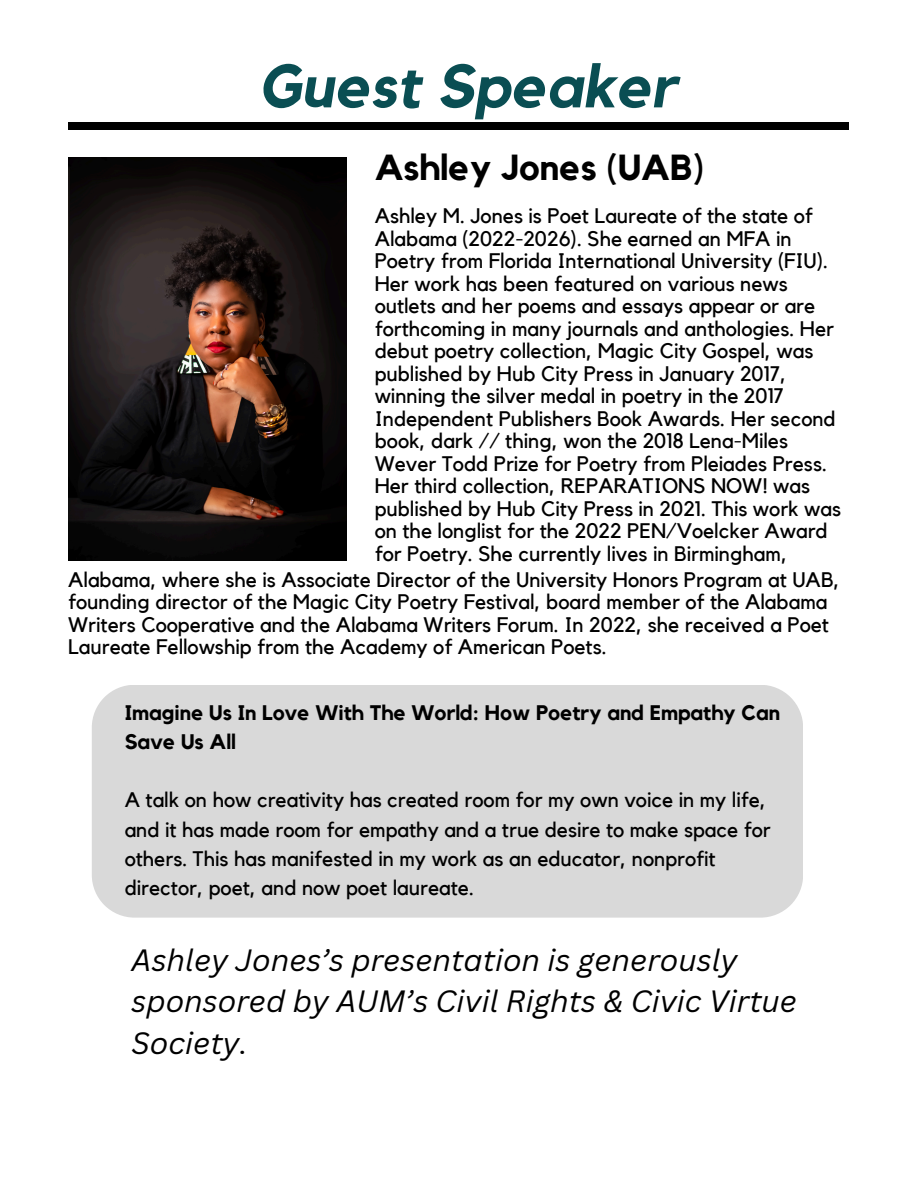
<style>
.page{position:relative;width:918px;height:1188px;background:#fff}
.page>*{position:absolute;margin:0;border:0;box-sizing:border-box;transform-origin:0 0}
.t1{font:italic 700 60.6px "Kollektif";color:#0a4e53}
.t2{font:700 36.15px "Kollektif";color:#000}
.t3{font:italic 30px/41.7px "Canva Sans";color:#000}
.t4{font:21px/22.5px "Kollektif";color:#000}
.t5{font:700 21px/29.2px "Kollektif";color:#000}
</style>
<div class="page">
<div style="left:68px;top:123px;width:780px;height:7px;background:#000"></div>
<img style="left:68px;top:158px;width:278px;height:402px">
<div style="left:92px;top:685px;width:711px;height:233px;background:#d9d9d9"></div>
<h1 class="t1" style="left:259px;top:58px;width:419px">Guest Speaker</h1>
<h4 class="t2" style="left:375px;top:151px;width:331px">Ashley Jones (UAB)</h4>
<p class="t4" style="left:375px;top:205px;width:468px">Ashley M. Jones is Poet Laureate of the state of Alabama (2022-2026). She earned an MFA in Poetry from Florida International University (FIU).<br>Her work has been featured on various news outlets and her poems and essays appear or are forthcoming in many journals and anthologies. Her debut poetry collection, Magic City Gospel, was published by Hub City Press in January 2017, winning the silver medal in poetry in the 2017<br>Independent Publishers Book Awards. Her second book, dark // thing, won the 2018 Lena-Miles Wever Todd Prize for Poetry from Pleiades Press.<br>Her third collection, REPARATIONS NOW! was published by Hub City Press in 2021. This work was on the longlist for the 2022 PEN/Voelcker Award for Poetry. She currently lives in Birmingham,</p>
<h3 class="t4" style="left:68px;top:569px;width:773px">Alabama, where she is Associate Director of the University Honors Program at UAB, founding director of the Magic City Poetry Festival, board member of the Alabama Writers Cooperative and the Alabama Writers Forum. In 2022, she received a Poet Laureate Fellowship from the Academy of American Poets.</h3>
<h2 class="t5" style="left:125px;top:698px;width:657px">Imagine Us In Love With The World: How Poetry and Empathy Can<br>Save Us All</h2>
<p class="t4" style="left:125px;top:786px;width:648px;line-height:29.2px">A talk on how creativity has created room for my own voice in my life, and it has made room for empathy and a true desire to make space for others. This has manifested in my work as an educator, nonprofit director, poet, and now poet laureate.</p>
<p class="t3" style="left:132px;top:938px;width:667px">Ashley Jones’s presentation is generously sponsored by AUM’s Civil Rights &amp; Civic Virtue<br>Society.</p>
</div>
